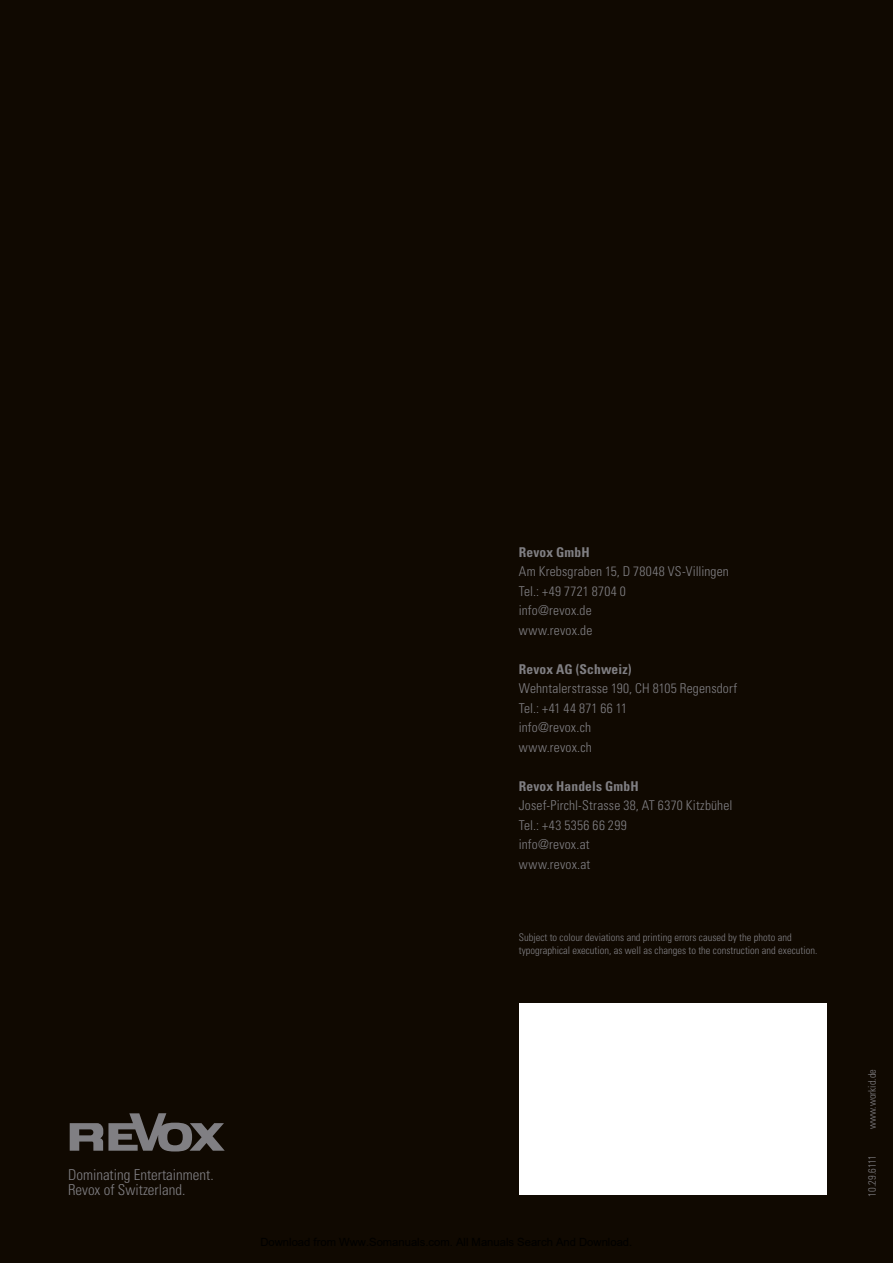
<style>
.page{position:relative;width:893px;height:1263px;background:#100901}
.page>*{position:absolute;margin:0;border:0;box-sizing:border-box;transform-origin:0 0}
.t1{font:300 condensed 15px/15px "Univers";color:#807f83}
.t2{font:300 condensed 13.5px/19.5px "Univers";letter-spacing:.015em;color:#807f83}
.t3{font:700 condensed 13.5px "Univers";letter-spacing:.01em;color:#807f83}
.t4{font:300 condensed 10.5px/13.5px "Univers";color:#807f83}
</style>
<div class="page">
<svg style="left:70px;top:1113px;width:155px;height:39px"></svg>
<div style="left:519px;top:1004px;width:307px;height:191px;background:#fff"></div>
<p class="t1" style="left:68px;top:1169px;width:147px">Dominating Entertainment.<br>Revox of Switzerland.</p>
<p class="t3" style="left:519px;top:547px;width:72px">Revox GmbH</p>
<p class="t2" style="left:519px;top:563px;width:212px">Am Krebsgraben 15, D 78048 VS-Villingen<br>Tel.: +49 7721 8704 0<br>info@revox.de<br>www.revox.de</p>
<p class="t3" style="left:519px;top:664px;width:114px">Revox AG (Schweiz)</p>
<p class="t2" style="left:519px;top:680px;width:220px">Wehntalerstrasse 190, CH 8105 Regensdorf<br>Tel.: +41 44 871 66 11<br>info@revox.ch<br>www.revox.ch</p>
<p class="t3" style="left:519px;top:781px;width:121px">Revox Handels GmbH</p>
<p class="t2" style="left:519px;top:797px;width:215px">Josef-Pirchl-Strasse 38, AT 6370 Kitzbühel<br>Tel.: +43 5356 66 299<br>info@revox.at<br>www.revox.at</p>
<p class="t4" style="left:519px;top:931px;width:300px">Subject to colour deviations and printing errors caused by the photo and typographical execution, as well as changes to the construction and execution.</p>
<p class="t4" style="left:866px;top:1129px;width:62px;rotate:-90deg">www.workid.de</p>
<p class="t4" style="left:866px;top:1197px;width:43px;rotate:-90deg">10.29.6111</p>
</div>
